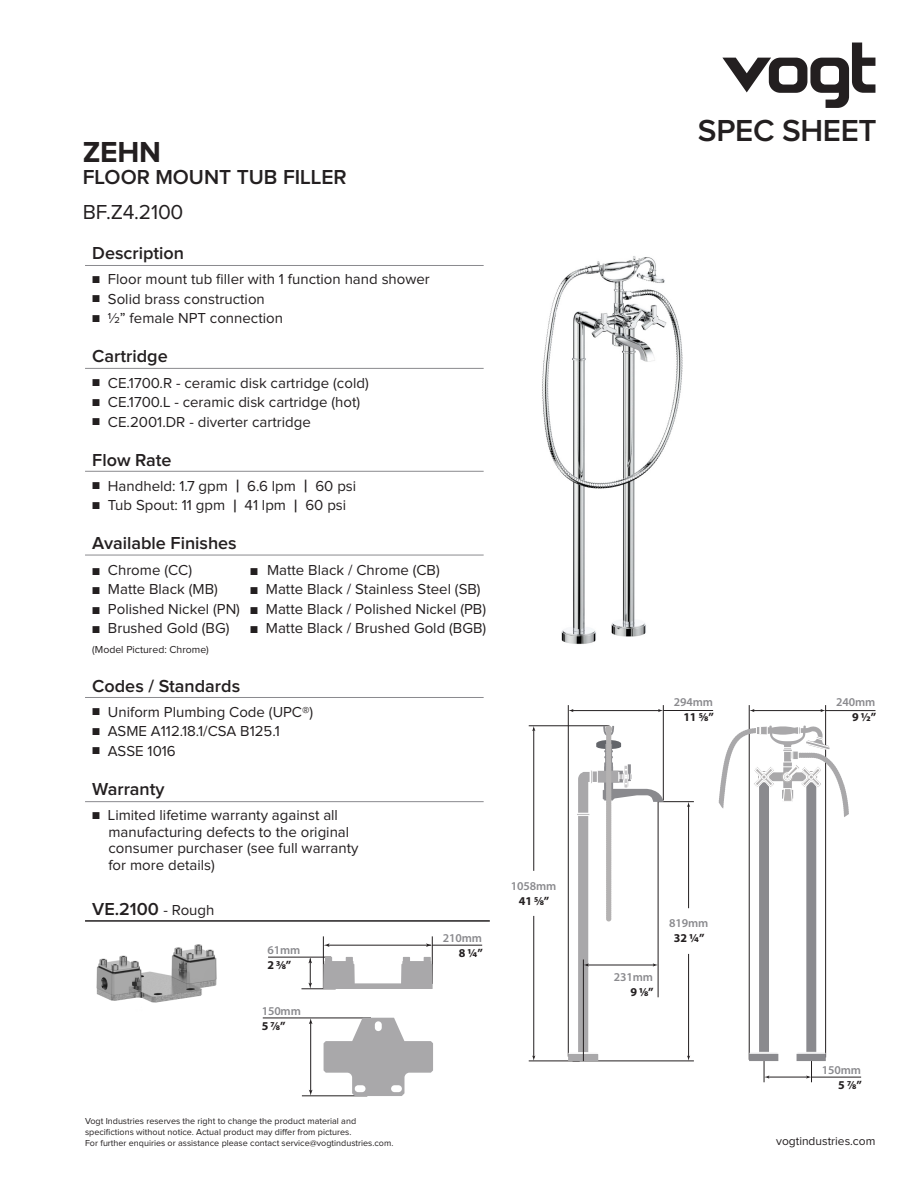
<style>
.page{position:relative;width:918px;height:1188px;background:#fff}
.page>*{position:absolute;margin:0;border:0;box-sizing:border-box;transform-origin:0 0}
.t1{font:600 31.5px "Proxima Nova";letter-spacing:-.01em;color:#231f20}
.t2{font:700 30px "Proxima Nova";color:#231f20}
.t3{font:600 21px "Proxima Nova";color:#231f20}
.t4{font:21px "Proxima Nova";color:#231f20}
.t5{font:600 18px "Proxima Nova";color:#231f20}
.t6{font:15px "Proxima Nova";color:#231f20}
.t7{font:700 12px "Myriad Pro";color:#231f20}
.t8{font:600 12px "Myriad Pro";letter-spacing:-.01em;color:#8a8a8e}
.t9{font:12px "Proxima Nova";color:#231f20}
.t10{font:10.5px "Proxima Nova";color:#231f20}
.t11{font:9px "Proxima Nova";color:#231f20}
.s1{font-size:12px}
.s2{font-weight:600;font-size:18px}
.s3{font-weight:400;font-size:15px}
</style>
<div class="page">
<svg style="left:722px;top:43px;width:153px;height:65px"></svg>
<img style="left:542px;top:256px;width:141px;height:388px">
<hr style="left:826px;top:710px;width:49px;height:1px;background:#231f20">
<hr style="left:825px;top:705px;width:1px;height:352px;background:#231f20">
<hr style="left:749px;top:705px;width:1px;height:355px;background:#231f20">
<hr style="left:752px;top:710px;width:71px;height:1px;background:#231f20">
<svg style="left:749px;top:709px;width:6px;height:3px"></svg>
<svg style="left:820px;top:709px;width:6px;height:3px"></svg>
<hr style="left:568px;top:705px;width:1px;height:352px;background:#231f20">
<hr style="left:663px;top:705px;width:1px;height:95px;background:#231f20">
<hr style="left:529px;top:726px;width:80px;height:1px;background:#231f20">
<hr style="left:529px;top:1061px;width:51px;height:1px;background:#231f20">
<hr style="left:533px;top:728px;width:1px;height:143px;background:#231f20">
<hr style="left:533px;top:916px;width:1px;height:142px;background:#231f20">
<svg style="left:532px;top:726px;width:3px;height:5px"></svg>
<hr style="left:658px;top:801px;width:36px;height:1px;background:#231f20">
<hr style="left:573px;top:1061px;width:121px;height:1px;background:#231f20">
<hr style="left:688px;top:954px;width:1px;height:104px;background:#231f20">
<hr style="left:688px;top:805px;width:1px;height:103px;background:#231f20">
<svg style="left:687px;top:802px;width:3px;height:5px"></svg>
<hr style="left:663px;top:710px;width:50px;height:1px;background:#231f20">
<hr style="left:571px;top:710px;width:88px;height:1px;background:#231f20">
<svg style="left:568px;top:709px;width:6px;height:3px"></svg>
<svg style="left:658px;top:709px;width:5px;height:3px"></svg>
<hr style="left:811px;top:1077px;width:50px;height:1px;background:#231f20">
<hr style="left:85px;top:920px;width:405px;height:2px;background:#231f20">
<img style="left:96px;top:944px;width:121px;height:59px">
<hr style="left:268px;top:957px;width:63px;height:1px;background:#231f20">
<hr style="left:432px;top:936px;width:1px;height:48px;background:#231f20">
<hr style="left:263px;top:1018px;width:108px;height:1px;background:#231f20">
<hr style="left:301px;top:989px;width:35px;height:1px;background:#231f20">
<hr style="left:323px;top:936px;width:1px;height:53px;background:#231f20">
<hr style="left:302px;top:1096px;width:65px;height:1px;background:#231f20">
<svg style="left:324px;top:943px;width:6px;height:4px"></svg>
<svg style="left:309px;top:1090px;width:3px;height:6px"></svg>
<svg style="left:426px;top:943px;width:6px;height:4px"></svg>
<svg style="left:309px;top:1018px;width:3px;height:6px"></svg>
<svg style="left:308px;top:957px;width:4px;height:32px"></svg>
<hr style="left:328px;top:945px;width:103px;height:1px;background:#231f20">
<hr style="left:432px;top:945px;width:50px;height:1px;background:#231f20">
<hr style="left:310px;top:1021px;width:1px;height:72px;background:#231f20">
<svg style="left:324px;top:1018px;width:109px;height:78px"></svg>
<div style="left:391px;top:1085px;width:11px;height:7px;background:#fff;border-radius:3px"></div>
<div style="left:375px;top:1021px;width:7px;height:10px;background:#fff;border-radius:3px"></div>
<svg style="left:323px;top:957px;width:110px;height:32px"></svg>
<svg style="left:568px;top:726px;width:96px;height:335px"></svg>
<svg style="left:719px;top:726px;width:130px;height:356px"></svg>
<hr style="left:85px;top:265px;width:399px;height:1px;background:#8a8a8e">
<hr style="left:85px;top:368px;width:399px;height:1px;background:#8a8a8e">
<hr style="left:85px;top:471px;width:399px;height:1px;background:#8a8a8e">
<hr style="left:85px;top:555px;width:399px;height:1px;background:#8a8a8e">
<hr style="left:85px;top:697px;width:399px;height:1px;background:#8a8a8e">
<hr style="left:85px;top:801px;width:399px;height:1px;background:#8a8a8e">
<p class="t2" style="left:83px;top:138px;width:80px">ZEHN</p>
<p class="t3" style="left:83px;top:168px;width:266px">FLOOR MOUNT TUB FILLER</p>
<p class="t4" style="left:83px;top:202px;width:102px">BF.Z4.2100</p>
<p class="t5" style="left:92px;top:245px;width:93px">Description</p>
<p class="t6" style="left:92px;top:273px;width:339px"><span class="s1">■</span> Floor mount tub filler with 1 function hand shower</p>
<p class="t6" style="left:92px;top:292px;width:174px"><span class="s1">■</span> Solid brass construction</p>
<p class="t6" style="left:92px;top:312px;width:192px"><span class="s1">■</span> 1/2” female NPT connection</p>
<p class="t5" style="left:92px;top:348px;width:77px">Cartridge</p>
<p class="t6" style="left:92px;top:376px;width:278px"><span class="s1">■</span> CE.1700.R - ceramic disk cartridge (cold)</p>
<p class="t6" style="left:92px;top:395px;width:269px"><span class="s1">■</span> CE.1700.L - ceramic disk cartridge (hot)</p>
<p class="t6" style="left:92px;top:415px;width:220px"><span class="s1">■</span> CE.2001.DR - diverter cartridge</p>
<p class="t5" style="left:92px;top:451px;width:81px">Flow Rate</p>
<p class="t6" style="left:92px;top:479px;width:266px"><span class="s1">■</span> Handheld: 1.7 gpm <span class="s2">|</span> 6.6 lpm <span class="s2">|</span> 60 psi</p>
<p class="t6" style="left:92px;top:499px;width:256px"><span class="s1">■</span> Tub Spout: 11 gpm <span class="s2">|</span> 41 lpm <span class="s2">|</span> 60 psi</p>
<p class="t5" style="left:92px;top:535px;width:146px">Available Finishes</p>
<p class="t6" style="left:92px;top:563px;width:101px"><span class="s1">■</span> Chrome (CC)</p>
<p class="t6" style="left:92px;top:582px;width:127px"><span class="s1">■</span> Matte Black (MB)</p>
<p class="t6" style="left:92px;top:602px;width:149px"><span class="s1">■</span> Polished Nickel (PN)</p>
<p class="t6" style="left:92px;top:617px;width:139px"><span class="s1">■</span> Brushed Gold (BG)</p>
<p class="t10" style="left:92px;top:644px;width:118px">(Model Pictured: Chrome)</p>
<p class="t5" style="left:92px;top:677px;width:149px">Codes / Standards</p>
<p class="t6" style="left:92px;top:705px;width:223px"><span class="s1">■</span> Uniform Plumbing Code (UPC®)</p>
<p class="t6" style="left:92px;top:725px;width:189px"><span class="s1">■</span> ASME A112.18.1/CSA B125.1</p>
<p class="t6" style="left:92px;top:744px;width:85px"><span class="s1">■</span> ASSE 1016</p>
<p class="t5" style="left:92px;top:781px;width:74px">Warranty</p>
<p class="t6" style="left:92px;top:808px;width:247px"><span class="s1">■</span> Limited lifetime warranty against all</p>
<p class="t6" style="left:108px;top:825px;width:242px">manufacturing defects to the original</p>
<p class="t6" style="left:108px;top:841px;width:252px">consumer purchaser (see full warranty</p>
<p class="t6" style="left:108px;top:858px;width:108px">for more details)</p>
<p class="t6" style="left:250px;top:563px;width:191px"><span class="s1">■</span> Matte Black / Chrome (CB)</p>
<p class="t6" style="left:250px;top:582px;width:232px"><span class="s1">■</span> Matte Black / Stainless Steel (SB)</p>
<p class="t6" style="left:250px;top:602px;width:237px"><span class="s1">■</span> Matte Black / Polished Nickel (PB)</p>
<p class="t6" style="left:250px;top:621px;width:238px"><span class="s1">■</span> Matte Black / Brushed Gold (BGB)</p>
<p class="t5" style="left:92px;top:901px;width:124px">VE.2100 <span class="s3">- Rough</span></p>
<p class="t8" style="left:267px;top:942px;width:34px">61mm</p>
<p class="t7" style="left:267px;top:957px;width:25px">2 3/8”</p>
<p class="t8" style="left:262px;top:1003px;width:41px">150mm</p>
<p class="t7" style="left:262px;top:1018px;width:25px">5 7/8”</p>
<p class="t8" style="left:443px;top:931px;width:41px">210mm</p>
<p class="t7" style="left:459px;top:945px;width:26px">8 1/4”</p>
<p class="t8" style="left:511px;top:878px;width:47px">1058mm</p>
<p class="t7" style="left:519px;top:893px;width:32px">41 5/8”</p>
<p class="t11" style="left:85px;top:1117px;width:273px">Vogt Industries reserves the right to change the product material and</p>
<p class="t11" style="left:85px;top:1128px;width:268px">specifictions without notice. Actual product may differ from pictures.</p>
<p class="t11" style="left:85px;top:1139px;width:310px">For further enquiries or assistance please contact service@vogtindustries.com.</p>
<p class="t1" style="left:698px;top:116px;width:180px">SPEC SHEET</p>
<p class="t8" style="left:674px;top:695px;width:41px">294mm</p>
<p class="t7" style="left:683px;top:709px;width:32px">11 5/8”</p>
<p class="t8" style="left:836px;top:695px;width:41px">240mm</p>
<p class="t7" style="left:852px;top:709px;width:26px">9 1/2”</p>
<p class="t8" style="left:614px;top:969px;width:41px">231mm</p>
<p class="t7" style="left:630px;top:984px;width:25px">9 1/8”</p>
<p class="t8" style="left:669px;top:916px;width:41px">819mm</p>
<p class="t7" style="left:674px;top:931px;width:32px">32 1/4”</p>
<p class="t8" style="left:822px;top:1062px;width:41px">150mm</p>
<p class="t7" style="left:838px;top:1077px;width:25px">5 7/8”</p>
<p class="t9" style="left:776px;top:1136px;width:101px">vogtindustries.com</p>
</div>
